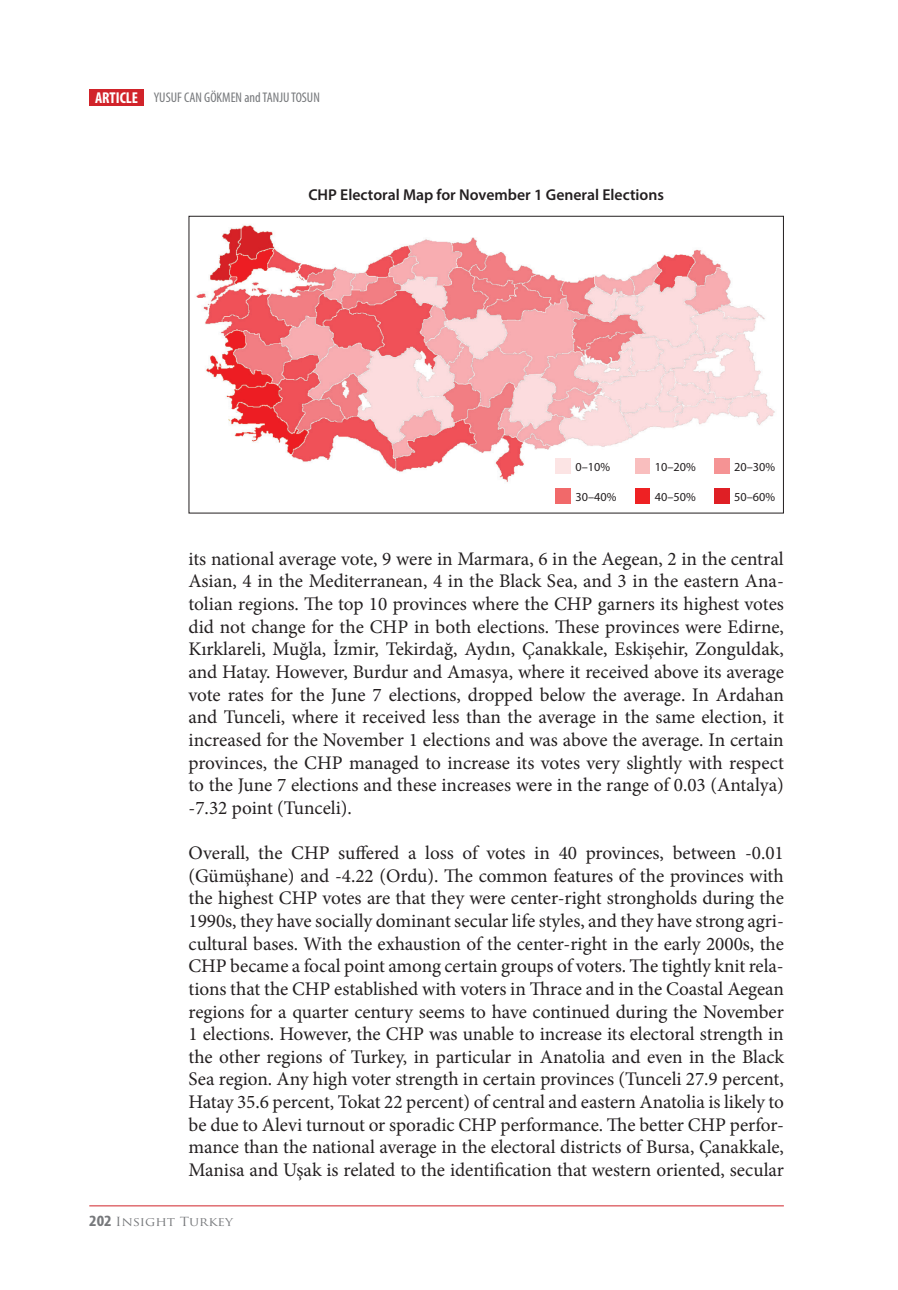
<style>
.page{position:relative;width:898px;height:1290px;background:#fff}
.page>*{position:absolute;margin:0;border:0;box-sizing:border-box;transform-origin:0 0}
.t1{font:19.25px/22.6px "Minion Pro";letter-spacing:-.005em;color:#231f20;text-align:justify}
.t2{font:600 15.75px "Myriad Pro";color:#231f20}
.t3{font:condensed 14px "Myriad Pro";color:#76787b}
.t4{font:12.25px "Myriad Pro";color:#231f20}
.t5{font:12.25px "Trajan Pro";color:#76787b;scale:1.11 1}
.s1{font-weight:700;font-size:15.75px;color:#fff}
.s2{font-family:"Myriad Pro";font-weight:700;font-stretch:condensed;font-size:15.75px}
</style>
<div class="page">
<hr style="left:89px;top:1205px;width:695px;height:1px;background:#d1232a">
<div style="left:89px;top:89px;width:55px;height:17px;background:#d1232a"></div>
<img style="left:196px;top:225px;width:579px;height:257px">
<div style="left:189px;top:216px;width:595px;height:297px;border:1px solid #231f20"></div>
<img style="left:714px;top:489px;width:15px;height:15px">
<img style="left:556px;top:459px;width:14px;height:15px">
<img style="left:635px;top:489px;width:15px;height:15px">
<img style="left:556px;top:489px;width:14px;height:15px">
<img style="left:714px;top:459px;width:15px;height:15px">
<img style="left:635px;top:459px;width:15px;height:15px">
<p class="t3" style="left:95px;top:89px;width:226px"><span class="s1">ARTICLE</span> YUSUF CAN GÖKMEN and TANJU TOSUN</p>
<p class="t2" style="left:308px;top:185px;width:357px">CHP Electoral Map for November 1 General Elections</p>
<p class="t4" style="left:575px;top:459px;width:36px">0–10%</p>
<p class="t4" style="left:655px;top:459px;width:42px">10–20%</p>
<p class="t4" style="left:734px;top:459px;width:42px">20–30%</p>
<p class="t4" style="left:575px;top:489px;width:42px">30–40%</p>
<p class="t4" style="left:655px;top:489px;width:42px">40–50%</p>
<p class="t4" style="left:734px;top:489px;width:42px">50–60%</p>
<p class="t1" style="left:189px;top:547px;width:597px">its national average vote, 9 were in Marmara, 6 in the Aegean, 2 in the central Asian, 4 in the Mediterranean, 4 in the Black Sea, and 3 in the eastern Ana&shy;tolian regions. The top 10 provinces where the CHP garners its highest votes did not change for the CHP in both elections. These provinces were Edirne, Kırklareli, Muğla, İzmir, Tekirdağ, Aydın, Çanakkale, Eskişehir, Zonguldak, and Hatay. However, Burdur and Amasya, where it received above its average vote rates for the June 7 elections, dropped below the average. In Ardahan and Tunceli, where it received less than the average in the same election, it increased for the November 1 elections and was above the average. In certain provinces, the CHP managed to increase its votes very slightly with respect to the June 7 elections and these increases were in the range of 0.03 (Antalya) -7.32 point (Tunceli).</p>
<p class="t1" style="left:189px;top:842px;width:597px">Overall, the CHP suffered a loss of votes in 40 provinces, between -0.01 (Gümüşhane) and -4.22 (Ordu). The common features of the provinces with the highest CHP votes are that they were center-right strongholds during the 1990s, they have socially dominant secular life styles, and they have strong agri&shy;cultural bases. With the exhaustion of the center-right in the early 2000s, the CHP became a focal point among certain groups of voters. The tightly knit rela&shy;tions that the CHP established with voters in Thrace and in the Coastal Aegean regions for a quarter century seems to have continued during the November 1 elections. However, the CHP was unable to increase its electoral strength in the other regions of Turkey, in particular in Anatolia and even in the Black Sea region. Any high voter strength in certain provinces (Tunceli 27.9 percent, Hatay 35.6 percent, Tokat 22 percent) of central and eastern Anatolia is likely to be due to Alevi turnout or sporadic CHP performance. The better CHP perfor&shy;mance than the national average in the electoral districts of Bursa, Çanakkale, Manisa and Uşak is related to the identification that western oriented, secular</p>
<p class="t5" style="left:89px;top:1213px;width:131px"><span class="s2">202</span> Insight Turkey</p>
</div>
